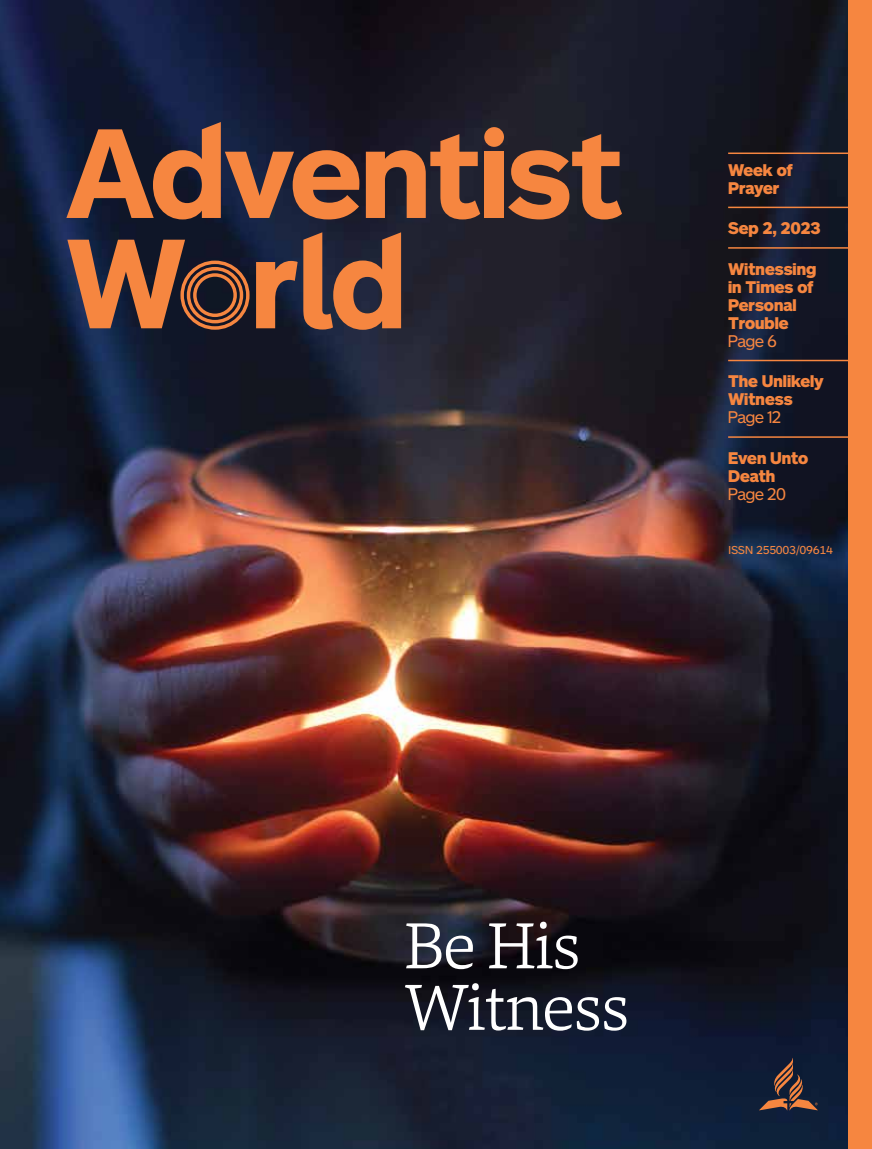
<style>
.page{position:relative;width:872px;height:1149px;background:#fff}
.page>*{position:absolute;margin:0;border:0;box-sizing:border-box;transform-origin:0 0}
.t1{font:300 67.35px/61.5px "Danton";letter-spacing:-.03em;color:#fff}
.t2{font:900 16.5px/18px "ARS Maquette Pro";color:#f68640}
.t3{font:16.5px "ARS Maquette Pro";letter-spacing:-.01em;color:#f68640}
.t4{font:12px "ARS Maquette Pro";letter-spacing:-.03em;color:#f68640}
</style>
<div class="page">
<img style="left:0;top:0;width:848px;height:1148px">
<div style="left:484px;top:152px;width:19px;height:66px;background:#f68640"></div>
<svg style="left:508px;top:134px;width:114px;height:85px;background:#8a5235"></svg>
<svg style="left:366px;top:134px;width:114px;height:85px;background:#8d5336"></svg>
<svg style="left:256px;top:232px;width:145px;height:98px;background:#8b553d"></svg>
<svg style="left:66px;top:122px;width:293px;height:97px;background:#794b39"></svg>
<div style="left:484px;top:127px;width:20px;height:20px;background:#f68640;border-radius:50%"></div>
<svg style="left:67px;top:239px;width:182px;height:90px;background:#7a4b37"></svg>
<svg style="left:759px;top:1057px;width:58px;height:53px;background:#423438"></svg>
<hr style="left:728px;top:152px;width:141px;height:2px;background:#f68640">
<hr style="left:728px;top:206px;width:144px;height:2px;background:#f68640">
<hr style="left:728px;top:247px;width:144px;height:1px;background:#f68640">
<hr style="left:728px;top:359px;width:144px;height:2px;background:#f68640">
<hr style="left:728px;top:436px;width:144px;height:1px;background:#f68640">
<div style="left:848px;top:0;width:24px;height:1148px;background:#f68640"></div>
<p class="t2" style="left:728px;top:160px;width:66px">Week of<br>Prayer</p>
<p class="t2" style="left:728px;top:218px;width:94px">Sep 2, 2023</p>
<p class="t2" style="left:728px;top:259px;width:90px">Witnessing in Times of<br>Personal<br>Trouble</p>
<p class="t3" style="left:728px;top:330px;width:50px">Page 6</p>
<p class="t2" style="left:728px;top:371px;width:97px">The Unlikely<br>Witness</p>
<p class="t3" style="left:728px;top:407px;width:54px">Page 12</p>
<p class="t2" style="left:728px;top:448px;width:82px">Even Unto<br>Death</p>
<p class="t3" style="left:728px;top:483px;width:59px">Page 20</p>
<p class="t4" style="left:728px;top:542px;width:106px">ISSN 255003/09614</p>
<h1 class="t1" style="left:404px;top:914px;width:227px">Be His<br>Witness</h1>
</div>
